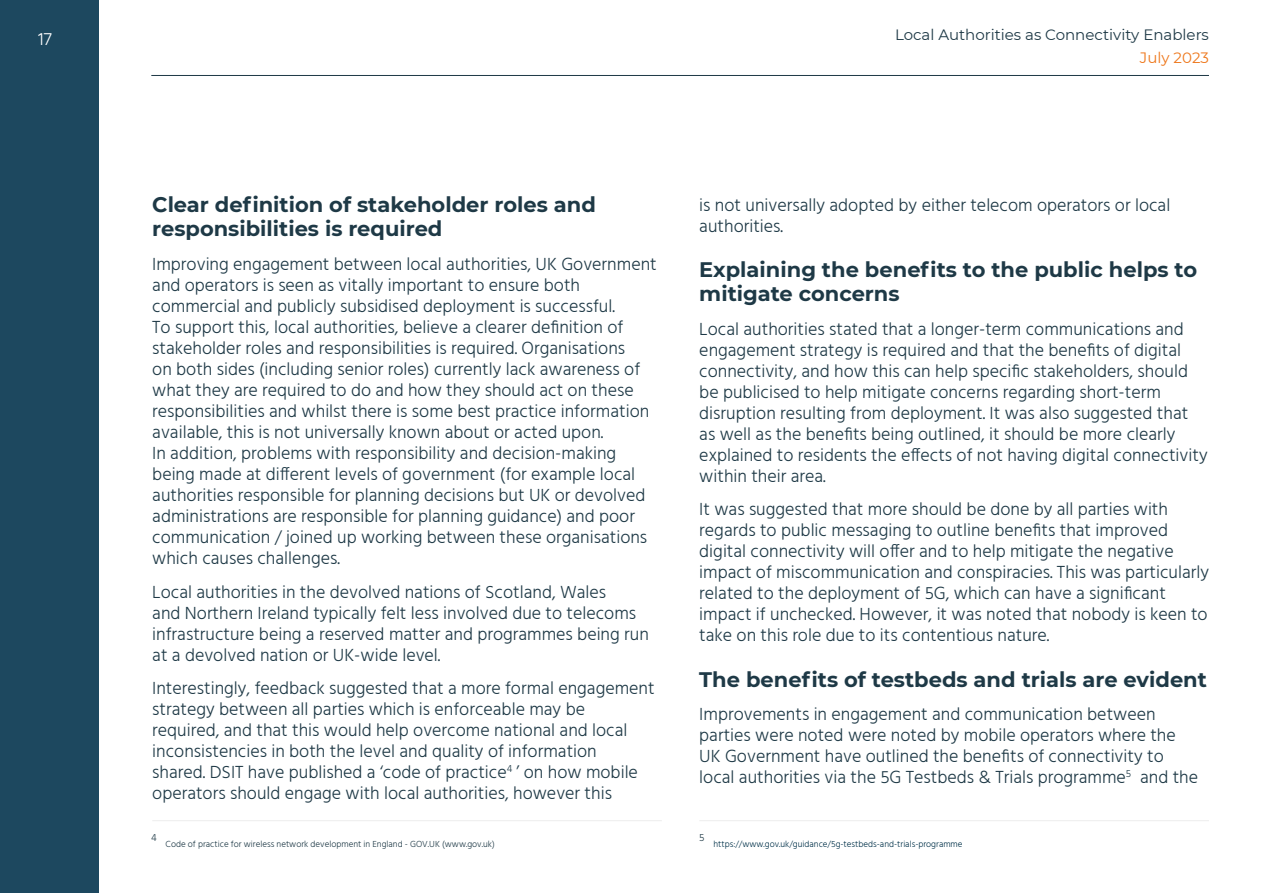
<style>
.page{position:relative;width:1263px;height:893px;background:#fff}
.page>*{position:absolute;margin:0;border:0;box-sizing:border-box;transform-origin:0 0}
.t1{font:700 21px/24px "Montserrat";color:#1e3946}
.t2{font:300 18px/21px "Hind";color:#1e3946}
.t3{font:300 18px "Hind";color:#fff}
.t4{font:15px "Montserrat";color:#1e3946}
.t5{font:15px "Montserrat";color:#ee771b}
.t6{font:300 9px "Hind";color:#1e3946}
.t7{font:300 9px "Hind";color:#003149}
</style>
<div class="page">
<hr style="left:151px;top:75px;width:1058px;height:1px;background:#1e3946">
<div style="left:0;top:0;width:99px;height:893px;background:#1d485f"></div>
<hr style="left:152px;top:820px;width:510px;height:1px;background:#ededed">
<hr style="left:699px;top:820px;width:510px;height:1px;background:#ededed">
<p class="t3" style="left:38px;top:27px;width:15px">17</p>
<p class="t4" style="left:895px;top:24px;width:315px">Local Authorities as Connectivity Enablers</p>
<p class="t5" style="left:1140px;top:47px;width:71px">July 2023</p>
<p class="t1" style="left:152px;top:191px;width:445px">Clear definition of stakeholder roles and responsibilities is required</p>
<p class="t2" style="left:152px;top:254px;width:506px">Improving engagement between local authorities, UK Government and operators is seen as vitally important to ensure both commercial and publicly subsidised deployment is successful.<br>To support this, local authorities, believe a clearer definition of stakeholder roles and responsibilities is required. Organisations<br>on both sides (including senior roles) currently lack awareness of what they are required to do and how they should act on these responsibilities and whilst there is some best practice information available, this is not universally known about or acted upon.<br>In addition, problems with responsibility and decision-making being made at different levels of government (for example local authorities responsible for planning decisions but UK or devolved administrations are responsible for planning guidance) and poor communication / joined up working between these organisations which causes challenges.</p>
<p class="t2" style="left:152px;top:582px;width:498px">Local authorities in the devolved nations of Scotland, Wales<br>and Northern Ireland typically felt less involved due to telecoms infrastructure being a reserved matter and programmes being run at a devolved nation or UK-wide level.</p>
<p class="t2" style="left:152px;top:679px;width:504px">Interestingly, feedback suggested that a more formal engagement strategy between all parties which is enforceable may be required, and that this would help overcome national and local inconsistencies in both the level and quality of information<br>shared. DSIT have published a ‘code of practice<sup>4</sup> ’ on how mobile operators should engage with local authorities, however this</p>
<p class="t2" style="left:699px;top:195px;width:472px">is not universally adopted by either telecom operators or local authorities.</p>
<p class="t1" style="left:699px;top:256px;width:499px">Explaining the benefits to the public helps to mitigate concerns</p>
<p class="t2" style="left:699px;top:319px;width:510px">Local authorities stated that a longer-term communications and engagement strategy is required and that the benefits of digital connectivity, and how this can help specific stakeholders, should be publicised to help mitigate concerns regarding short-term disruption resulting from deployment. It was also suggested that as well as the benefits being outlined, it should be more clearly explained to residents the effects of not having digital connectivity within their area.</p>
<p class="t2" style="left:699px;top:500px;width:511px">It was suggested that more should be done by all parties with regards to public messaging to outline benefits that improved digital connectivity will offer and to help mitigate the negative impact of miscommunication and conspiracies. This was particularly related to the deployment of 5G, which can have a significant impact if unchecked. However, it was noted that nobody is keen to take on this role due to its contentious nature.</p>
<p class="t1" style="left:699px;top:666px;width:509px">The benefits of testbeds and trials are evident</p>
<p class="t2" style="left:699px;top:705px;width:500px">Improvements in engagement and communication between parties were noted were noted by mobile operators where the UK Government have outlined the benefits of connectivity to local authorities via the 5G Testbeds &amp; Trials programme<sup>5</sup> and the</p>
<p class="t6" style="left:151px;top:838px;width:345px"><sup>4</sup> Code of practice for wireless network development in England - GOV.UK (www.gov.uk)</p>
<p class="t7" style="left:699px;top:838px;width:265px"><sup>5</sup> https://www.gov.uk/guidance/5g-testbeds-and-trials-programme</p>
</div>
